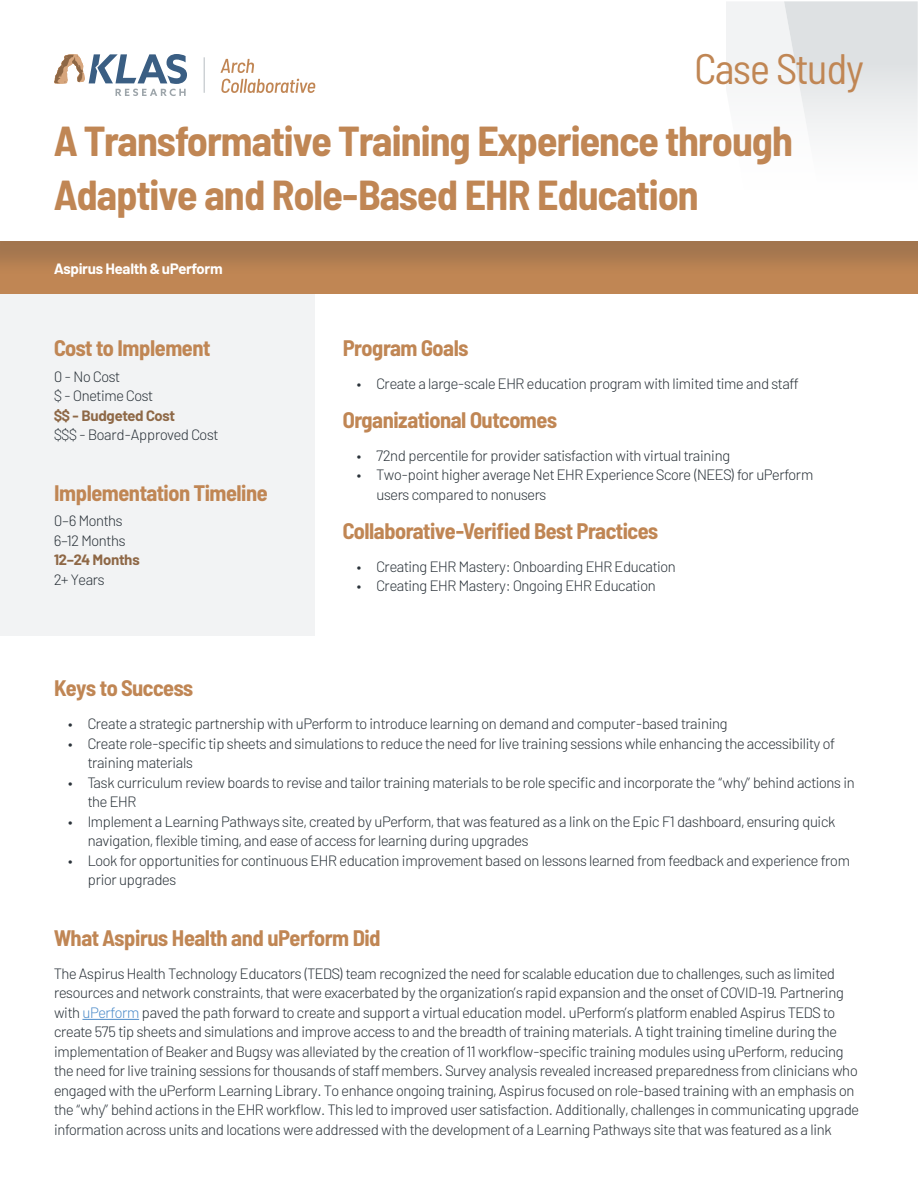
<style>
.page{position:relative;width:918px;height:1188px;background:#fff}
.page>*{position:absolute;margin:0;border:0;box-sizing:border-box;transform-origin:0 0}
.t1{font:semi-condensed 42.6px "Barlow";letter-spacing:-.02em;color:#c08654}
.t2{font:700 semi-condensed 42px/54px "Barlow";letter-spacing:-.02em;color:#c08654}
.t3{font:700 semi-condensed 22.5px "Barlow";letter-spacing:-.02em;color:#c08654}
.t4{font:300 15px/19.5px "Barlow";letter-spacing:-.02em;color:#2b333a}
.t5{font:700 15px "Barlow";letter-spacing:-.02em;color:#fff}
.t6{font:700 15px "Barlow";letter-spacing:-.02em;color:#8e6846}
.t7{font:700 15px "Barlow";letter-spacing:-.02em;color:#8e6745}
.s1{color:#4c8bc9}
</style>
<div class="page">
<div style="left:0;top:274px;width:315px;height:362px;background:#f2f3f4"></div>
<div style="left:0;top:240px;width:918px;height:54px;background:#c08654"></div>
<div style="left:0;top:0;width:918px;height:276px;background:#2b333a;opacity:.2"></div>
<div style="left:0;top:0;width:918px;height:240px;background:#fff"></div>
<svg style="left:54px;top:54px;width:133px;height:42px"></svg>
<hr style="left:204px;top:57px;width:1px;height:36px;background:#bdc3c7">
<svg style="left:220px;top:59px;width:95px;height:34px"></svg>
<svg style="left:727px;top:1px;width:191px;height:135px"></svg>
<hr style="left:82px;top:1019px;width:57px;height:1px;background:#4c8bc9">
<h1 class="t1" style="left:695px;top:38px;width:171px">Case Study</h1>
<h2 class="t2" style="left:54px;top:110px;width:741px">A Transformative Training Experience through<br>Adaptive and Role-Based EHR Education</h2>
<p class="t5" style="left:54px;top:257px;width:170px">Aspirus Health &amp; uPerform</p>
<h3 class="t3" style="left:54px;top:332px;width:158px">Cost to Implement</h3>
<h3 class="t3" style="left:343px;top:332px;width:127px">Program Goals</h3>
<p class="t4" style="left:54px;top:366px;width:100px">0 - No Cost<br>$ - Onetime Cost</p>
<p class="t6" style="left:54px;top:404px;width:123px">$$ - Budgeted Cost</p>
<p class="t4" style="left:54px;top:424px;width:166px">$$$ - Board-Approved Cost</p>
<h3 class="t3" style="left:54px;top:476px;width:215px">Implementation Timeline</h3>
<p class="t4" style="left:54px;top:510px;width:73px">0–6 Months<br>6–12 Months</p>
<p class="t7" style="left:54px;top:549px;width:87px">12–24 Months</p>
<p class="t4" style="left:54px;top:569px;width:52px">2+ Years</p>
<h3 class="t3" style="left:54px;top:672px;width:141px">Keys to Success</h3>
<p class="t4" style="left:356px;top:373px;width:444px">• Create a large-scale EHR education program with limited time and staff</p>
<h3 class="t3" style="left:343px;top:403px;width:216px">Organizational Outcomes</h3>
<p class="t4" style="left:356px;top:444px;width:375px">• 72nd percentile for provider satisfaction with virtual training</p>
<p class="t4" style="left:376px;top:464px;width:438px;text-indent:-20px">• Two-point higher average Net EHR Experience Score (NEES) for uPerform users compared to nonusers</p>
<h3 class="t3" style="left:343px;top:514px;width:317px">Collaborative-Verified Best Practices</h3>
<p class="t4" style="left:356px;top:555px;width:321px">• Creating EHR Mastery: Onboarding EHR Education</p>
<p class="t4" style="left:356px;top:575px;width:301px">• Creating EHR Mastery: Ongoing EHR Education</p>
<p class="t4" style="left:67px;top:713px;width:662px">• Create a strategic partnership with uPerform to introduce learning on demand and computer-based training</p>
<p class="t4" style="left:88px;top:732px;width:749px;text-indent:-20px">• Create role-specific tip sheets and simulations to reduce the need for live training sessions while enhancing the accessibility of training materials</p>
<p class="t4" style="left:88px;top:771px;width:769px;text-indent:-20px">• Task curriculum review boards to revise and tailor training materials to be role specific and incorporate the “why” behind actions in the EHR</p>
<p class="t4" style="left:88px;top:810px;width:749px;text-indent:-20px">• Implement a Learning Pathways site, created by uPerform, that was featured as a link on the Epic F1 dashboard, ensuring quick navigation, flexible timing, and ease of access for learning during upgrades</p>
<p class="t4" style="left:88px;top:849px;width:764px;text-indent:-20px">• Look for opportunities for continuous EHR education improvement based on lessons learned from feedback and experience from prior upgrades</p>
<h3 class="t3" style="left:54px;top:921px;width:328px">What Aspirus Health and uPerform Did</h3>
<p class="t4" style="left:54px;top:963px;width:806px">The Aspirus Health Technology Educators (TEDS) team recognized the need for scalable education due to challenges, such as limited resources and network constraints, that were exacerbated by the organization’s rapid expansion and the onset of COVID-19. Partnering with <span class="s1">uPerform</span> paved the path forward to create and support a virtual education model. uPerform’s platform enabled Aspirus TEDS to create 575 tip sheets and simulations and improve access to and the breadth of training materials. A tight training timeline during the implementation of Beaker and Bugsy was alleviated by the creation of 11 workflow-specific training modules using uPerform, reducing the need for live training sessions for thousands of staff members. Survey analysis revealed increased preparedness from clinicians who engaged with the uPerform Learning Library. To enhance ongoing training, Aspirus focused on role-based training with an emphasis on the “why” behind actions in the EHR workflow. This led to improved user satisfaction. Additionally, challenges in communicating upgrade information across units and locations were addressed with the development of a Learning Pathways site that was featured as a link</p>
</div>
